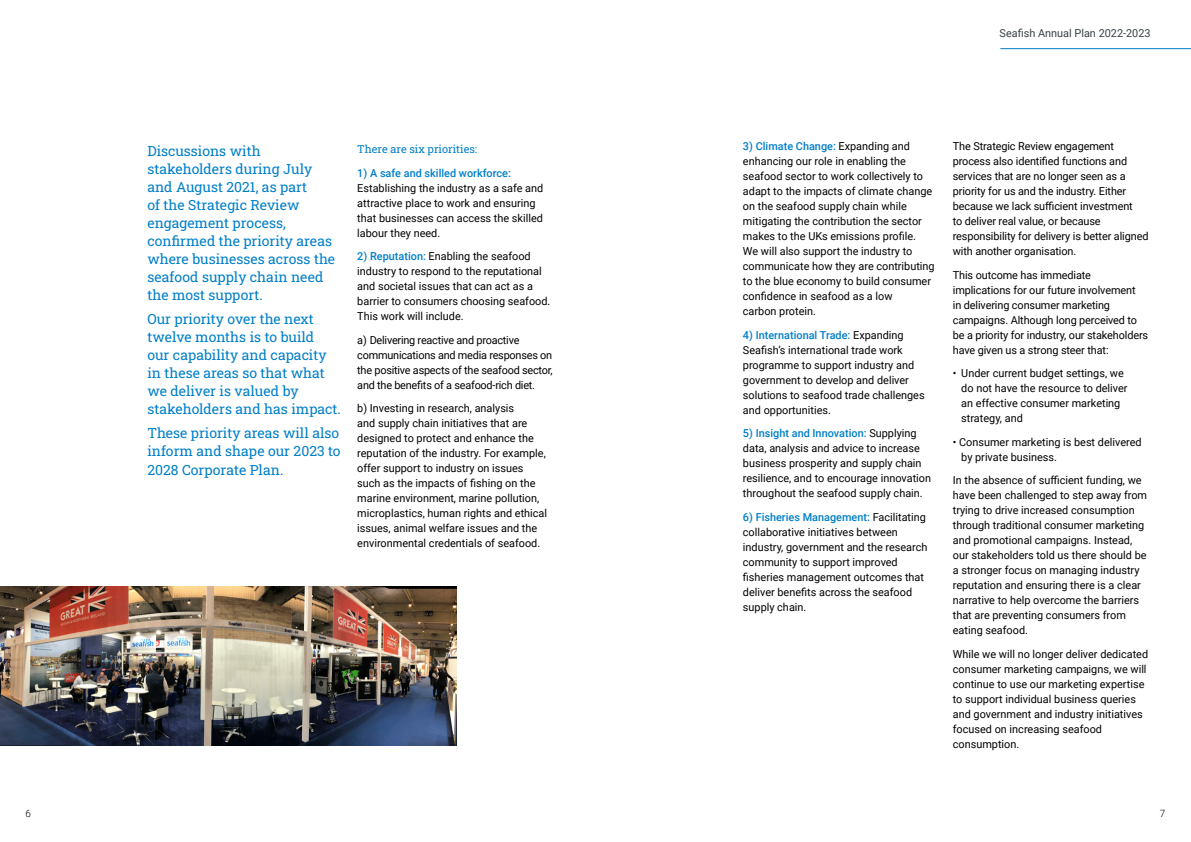
<style>
.page{position:relative;width:1191px;height:842px;background:#fff}
.page>*{position:absolute;margin:0;border:0;box-sizing:border-box;transform-origin:0 0}
.Heading_3{font:14px/18px "Roboto Slab";color:#007fc8}
.t1{font:11px/15px "Roboto";color:#000}
.t2{font:11px/15px "Roboto";letter-spacing:-.02em;color:#000}
.t3{font:11px "Roboto";color:#384044}
.Heading_3-2{font:11px "Roboto Slab";color:#007fc8}
.t4{font:300 10px "Roboto";color:#000}
.s1{font-weight:500;color:#007fc8}
</style>
<div class="page">
<hr style="left:1000px;top:48px;width:191px;height:1px;background:#007fc8">
<img style="left:0;top:587px;width:456px;height:158px">
<p class="Heading_3" style="left:147px;top:142px;width:189px">Discussions with stakeholders during July and August 2021, as part<br>of the Strategic Review engagement process, confirmed the priority areas where businesses across the seafood supply chain need the most support.</p>
<p class="Heading_3" style="left:147px;top:310px;width:195px">Our priority over the next twelve months is to build<br>our capability and capacity in these areas so that what we deliver is valued by stakeholders and has impact.</p>
<p class="Heading_3" style="left:147px;top:423px;width:195px;line-height:18.5px;text-align:justify">These priority areas will also inform and shape our 2023 to 2028 Corporate Plan.</p>
<p class="Heading_3-2" style="left:357px;top:142px;width:121px">There are six priorities:</p>
<p class="t1" style="left:357px;top:165px;width:188px"><span class="s1">1) A safe and skilled workforce:<br></span>Establishing the industry as a safe and attractive place to work and ensuring that businesses can access the skilled labour they need.</p>
<p class="t1" style="left:357px;top:248px;width:195px"><span class="s1">2) Reputation:</span> Enabling the seafood industry to respond to the reputational and societal issues that can act as a barrier to consumers choosing seafood.<br>This work will include.</p>
<p class="t2" style="left:357px;top:332px;width:197px">a) Delivering reactive and proactive communications and media responses on the positive aspects of the seafood sector, and the benefits of a seafood-rich diet.</p>
<p class="t1" style="left:357px;top:400px;width:191px">b) Investing in research, analysis<br>and supply chain initiatives that are designed to protect and enhance the reputation of the industry. For example, offer support to industry on issues such as the impacts of fishing on the marine environment, marine pollution, microplastics, human rights and ethical issues, animal welfare issues and the environmental credentials of seafood.</p>
<p class="t3" style="left:999px;top:25px;width:152px">Seafish Annual Plan 2022-2023</p>
<p class="t1" style="left:743px;top:138px;width:193px"><span class="s1">3) Climate Change:</span> Expanding and enhancing our role in enabling the seafood sector to work collectively to adapt to the impacts of climate change on the seafood supply chain while mitigating the contribution the sector makes to the UKs emissions profile.<br>We will also support the industry to communicate how they are contributing to the blue economy to build consumer confidence in seafood as a low<br>carbon protein.</p>
<p class="t1" style="left:743px;top:327px;width:183px"><span class="s1">4) International Trade:</span> Expanding Seafish’s international trade work programme to support industry and government to develop and deliver solutions to seafood trade challenges and opportunities.</p>
<p class="t1" style="left:743px;top:425px;width:190px"><span class="s1">5) Insight and Innovation:</span> Supplying data, analysis and advice to increase business prosperity and supply chain resilience, and to encourage innovation throughout the seafood supply chain.</p>
<p class="t1" style="left:743px;top:509px;width:186px"><span class="s1">6) Fisheries Management:</span> Facilitating collaborative initiatives between industry, government and the research community to support improved fisheries management outcomes that deliver benefits across the seafood supply chain.</p>
<p class="t1" style="left:952px;top:138px;width:197px">The Strategic Review engagement process also identified functions and services that are no longer seen as a priority for us and the industry. Either because we lack sufficient investment<br>to deliver real value, or because responsibility for delivery is better aligned with another organisation.</p>
<p class="t1" style="left:952px;top:267px;width:197px">This outcome has immediate implications for our future involvement<br>in delivering consumer marketing campaigns. Although long perceived to be a priority for industry, our stakeholders have given us a strong steer that:</p>
<p class="t1" style="left:961px;top:365px;width:168px;text-indent:-9px">• Under current budget settings, we do not have the resource to deliver an effective consumer marketing strategy, and</p>
<p class="t1" style="left:961px;top:434px;width:182px;text-indent:-9px">• Consumer marketing is best delivered by private business.</p>
<p class="t1" style="left:952px;top:472px;width:196px">In the absence of sufficient funding, we have been challenged to step away from trying to drive increased consumption through traditional consumer marketing and promotional campaigns. Instead, our stakeholders told us there should be a stronger focus on managing industry reputation and ensuring there is a clear narrative to help overcome the barriers that are preventing consumers from eating seafood.</p>
<p class="t1" style="left:952px;top:646px;width:197px">While we will no longer deliver dedicated consumer marketing campaigns, we will continue to use our marketing expertise to support individual business queries and government and industry initiatives focused on increasing seafood consumption.</p>
<p class="t4" style="left:26px;top:807px;width:7px">6</p>
<p class="t4" style="left:1159px;top:807px;width:7px">7</p>
</div>
